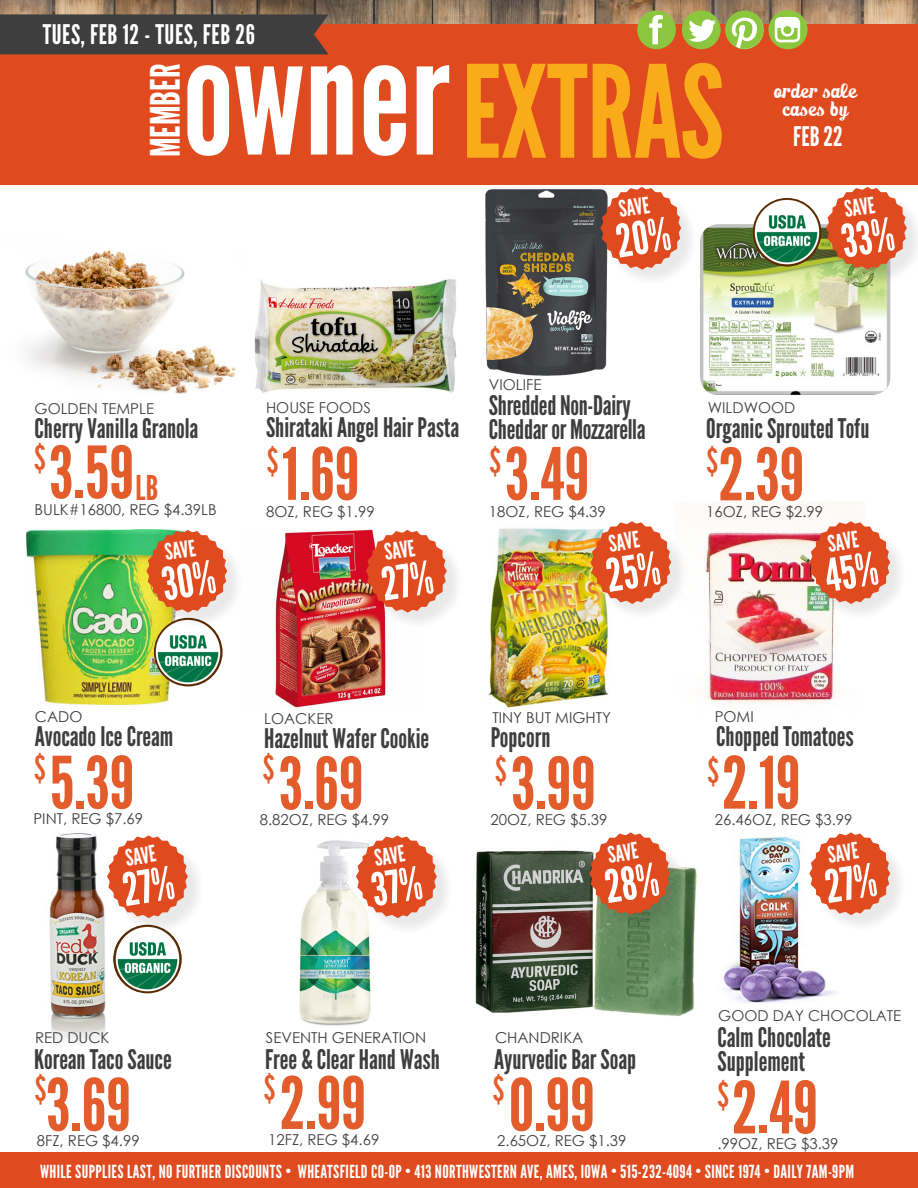
<style>
.page{position:relative;width:918px;height:1188px;background:#fff}
.page>*{position:absolute;margin:0;border:0;box-sizing:border-box;transform-origin:0 0}
.t1{font:160.95px "League Gothic";color:#fff}
.t2{font:127.8px "League Gothic";color:#faab1a}
.t3{font:72px "League Gothic";color:#e35d2c}
.t4{font:40.5px "League Gothic";color:#fff}
.t5{font:34.2px "League Gothic";color:#e35d2c}
.t6{font:27px "League Gothic";color:#3e3e3f}
.t7{font:27px "League Gothic";letter-spacing:.02em;color:#fff}
.t8{font:22.65px "League Gothic";color:#fff}
.t9{font:19.5px "Marmellata Jar 01";letter-spacing:.02em;color:#fff}
.t10{font:18px "League Gothic";letter-spacing:.02em;color:#fff}
.t11{font:15px "Century Gothic";color:#414042}
.t12{font:15px "Century Gothic";color:#3e3e3f}
</style>
<div class="page">
<img style="left:723px;top:836px;width:113px;height:167px">
<img style="left:475px;top:850px;width:222px;height:167px">
<img style="left:299px;top:840px;width:72px;height:186px">
<img style="left:49px;top:833px;width:117px;height:209px">
<img style="left:704px;top:502px;width:161px;height:206px">
<img style="left:488px;top:528px;width:121px;height:180px">
<img style="left:700px;top:224px;width:190px;height:171px">
<img style="left:254px;top:279px;width:203px;height:114px">
<img style="left:25px;top:250px;width:212px;height:144px">
<img style="left:0;top:0;width:802px;height:24px">
<img style="left:802px;top:0;width:116px;height:24px">
<div style="left:0;top:24px;width:918px;height:161px;background:#e04a1f"></div>
<div style="left:0;top:1153px;width:918px;height:35px;background:#e04a1f"></div>
<div style="left:0;top:14px;width:329px;height:40px;background:#3e3e3f"></div>
<svg style="left:725px;top:10px;width:39px;height:39px"></svg>
<svg style="left:768px;top:10px;width:40px;height:39px"></svg>
<div style="left:775px;top:17px;width:25px;height:25px;border:3px solid #fff;border-radius:5px"></div>
<svg style="left:776px;top:18px;width:23px;height:10px"></svg>
<div style="left:782px;top:25px;width:11px;height:10px;background:#8bc63e;border-radius:50%"></div>
<div style="left:781px;top:23px;width:13px;height:14px;border:3px solid #fff;border-radius:50%"></div>
<svg style="left:726px;top:11px;width:37px;height:38px"></svg>
<div style="left:682px;top:10px;width:39px;height:39px;background:#8bc63e;border-radius:50%"></div>
<div style="left:637px;top:10px;width:39px;height:39px;background:#8bc63e;border-radius:50%"></div>
<svg style="left:689px;top:19px;width:27px;height:23px"></svg>
<svg style="left:649px;top:15px;width:14px;height:29px"></svg>
<img style="left:753px;top:198px;width:68px;height:69px;border-radius:34px">
<div style="left:359px;top:839px;width:96px;height:97px;background:#231f20;opacity:.1"></div>
<div style="left:110px;top:839px;width:96px;height:97px;background:#231f20;opacity:.1"></div>
<div style="left:592px;top:836px;width:96px;height:97px;background:#231f20;opacity:.1"></div>
<div style="left:812px;top:836px;width:96px;height:97px;background:#231f20;opacity:.1"></div>
<div style="left:593px;top:524px;width:96px;height:98px;background:#231f20;opacity:.1"></div>
<div style="left:812px;top:524px;width:96px;height:98px;background:#231f20;opacity:.1"></div>
<div style="left:829px;top:190px;width:89px;height:98px;background:#231f20;opacity:.1"></div>
<img style="left:486px;top:189px;width:121px;height:186px">
<img style="left:25px;top:530px;width:168px;height:175px">
<img style="left:275px;top:529px;width:111px;height:179px">
<img style="left:154px;top:618px;width:69px;height:68px;border-radius:34px">
<img style="left:113px;top:925px;width:69px;height:68px;border-radius:34px">
<div style="left:149px;top:533px;width:96px;height:98px;background:#231f20;opacity:.1"></div>
<div style="left:369px;top:533px;width:96px;height:98px;background:#231f20;opacity:.1"></div>
<div style="left:603px;top:190px;width:96px;height:98px;background:#231f20;opacity:.1"></div>
<svg style="left:356px;top:835px;width:81px;height:83px"></svg>
<svg style="left:107px;top:835px;width:81px;height:83px"></svg>
<svg style="left:589px;top:832px;width:81px;height:83px;background:#d36844"></svg>
<svg style="left:809px;top:832px;width:81px;height:83px"></svg>
<img style="left:590px;top:521px;width:81px;height:83px">
<svg style="left:809px;top:521px;width:81px;height:83px;background:#df714f"></svg>
<svg style="left:826px;top:187px;width:81px;height:83px;background:#dd714a"></svg>
<svg style="left:146px;top:530px;width:81px;height:83px;background:#d87241"></svg>
<svg style="left:366px;top:530px;width:81px;height:83px;background:#e16445"></svg>
<svg style="left:600px;top:187px;width:81px;height:83px;background:#da6c4c"></svg>
<p class="t7" style="left:43px;top:18px;width:214px">TUES, FEB 12 - TUES, FEB 26</p>
<p class="t4" style="left:141px;top:157px;width:95px;rotate:-90deg">MEMBER</p>
<p class="t1" style="left:182px;top:1px;width:269px">owner</p>
<p class="t2" style="left:462px;top:36px;width:264px">EXTRAS</p>
<p class="t8" style="left:617px;top:196px;width:32px;rotate:-9deg">SAVE</p>
<p class="t9" style="left:774px;top:80px;width:85px">order sale</p>
<p class="t9" style="left:783px;top:98px;width:67px">cases by</p>
<p class="t7" style="left:793px;top:120px;width:51px">FEB 22</p>
<p class="t8" style="left:842px;top:196px;width:32px;rotate:-9deg">SAVE</p>
<p class="t11" style="left:489px;top:374px;width:54px">VIOLIFE</p>
<p class="t6" style="left:489px;top:389px;width:143px">Shredded Non-Dairy</p>
<p class="t11" style="left:35px;top:398px;width:121px">GOLDEN TEMPLE</p>
<p class="t11" style="left:266px;top:397px;width:106px">HOUSE FOODS</p>
<p class="t11" style="left:708px;top:397px;width:89px">WILDWOOD</p>
<p class="t6" style="left:35px;top:413px;width:165px">Cherry Vanilla Granola</p>
<p class="t6" style="left:266px;top:412px;width:195px">Shirataki Angel Hair Pasta</p>
<p class="t6" style="left:489px;top:413px;width:158px">Cheddar or Mozzarella</p>
<p class="t6" style="left:706px;top:412px;width:165px">Organic Sprouted Tofu</p>
<p class="t5" style="left:34px;top:437px;width:13px">$</p>
<p class="t5" style="left:267px;top:440px;width:13px">$</p>
<p class="t5" style="left:490px;top:440px;width:13px">$</p>
<p class="t5" style="left:707px;top:441px;width:13px">$</p>
<p class="t5" style="left:136px;top:467px;width:24px">LB</p>
<p class="t3" style="left:49px;top:430px;width:86px">3.59</p>
<p class="t3" style="left:282px;top:431px;width:79px">1.69</p>
<p class="t3" style="left:505px;top:431px;width:86px">3.49</p>
<p class="t3" style="left:718px;top:432px;width:87px">2.39</p>
<p class="t11" style="left:35px;top:500px;width:184px">BULK#16800, REG $4.39LB</p>
<p class="t11" style="left:266px;top:501px;width:110px">8OZ, REG $1.99</p>
<p class="t11" style="left:489px;top:501px;width:118px">18OZ, REG $4.39</p>
<p class="t11" style="left:706px;top:502px;width:118px">16OZ, REG $2.99</p>
<p class="t8" style="left:163px;top:539px;width:32px;rotate:-9deg">SAVE</p>
<p class="t8" style="left:382px;top:539px;width:32px;rotate:-9deg">SAVE</p>
<p class="t8" style="left:607px;top:531px;width:32px;rotate:-9deg">SAVE</p>
<p class="t8" style="left:826px;top:531px;width:32px;rotate:-9deg">SAVE</p>
<p class="t12" style="left:35px;top:706px;width:49px">CADO</p>
<p class="t11" style="left:492px;top:707px;width:120px">TINY BUT MIGHTY</p>
<p class="t11" style="left:715px;top:706px;width:41px">POMI</p>
<p class="t6" style="left:716px;top:721px;width:139px">Chopped Tomatoes</p>
<p class="t11" style="left:264px;top:708px;width:71px">LOACKER</p>
<p class="t6" style="left:35px;top:720px;width:140px">Avocado Ice Cream</p>
<p class="t6" style="left:491px;top:721px;width:61px">Popcorn</p>
<p class="t6" style="left:264px;top:723px;width:166px">Hazelnut Wafer Cookie</p>
<p class="t5" style="left:34px;top:747px;width:13px">$</p>
<p class="t5" style="left:263px;top:747px;width:13px">$</p>
<p class="t5" style="left:495px;top:750px;width:13px">$</p>
<p class="t5" style="left:707px;top:751px;width:13px">$</p>
<p class="t3" style="left:49px;top:740px;width:86px">5.39</p>
<p class="t3" style="left:511px;top:741px;width:86px">3.99</p>
<p class="t3" style="left:279px;top:741px;width:86px">3.69</p>
<p class="t3" style="left:722px;top:740px;width:80px">2.19</p>
<p class="t11" style="left:33px;top:808px;width:111px">PINT, REG $7.69</p>
<p class="t11" style="left:260px;top:809px;width:131px">8.82OZ, REG $4.99</p>
<p class="t11" style="left:491px;top:809px;width:118px">20OZ, REG $5.39</p>
<p class="t11" style="left:715px;top:809px;width:139px">26.46OZ, REG $3.99</p>
<p class="t8" style="left:124px;top:845px;width:32px;rotate:-9deg">SAVE</p>
<p class="t8" style="left:606px;top:842px;width:32px;rotate:-9deg">SAVE</p>
<p class="t8" style="left:826px;top:842px;width:32px;rotate:-9deg">SAVE</p>
<p class="t8" style="left:373px;top:845px;width:32px;rotate:-9deg">SAVE</p>
<p class="t11" style="left:718px;top:1005px;width:184px">GOOD DAY CHOCOLATE</p>
<p class="t11" style="left:35px;top:1027px;width:76px">RED DUCK</p>
<p class="t12" style="left:266px;top:1027px;width:162px">SEVENTH GENERATION</p>
<p class="t3" style="left:280px;top:1060px;width:88px">2.99</p>
<p class="t12" style="left:495px;top:1027px;width:90px">CHANDRIKA</p>
<p class="t6" style="left:34px;top:1043px;width:139px">Korean Taco Sauce</p>
<p class="t6" style="left:265px;top:1043px;width:176px">Free &amp; Clear Hand Wash</p>
<p class="t5" style="left:264px;top:1067px;width:13px">$</p>
<p class="t6" style="left:494px;top:1043px;width:143px">Ayurvedic Bar Soap</p>
<p class="t5" style="left:35px;top:1069px;width:13px">$</p>
<p class="t5" style="left:493px;top:1069px;width:13px">$</p>
<p class="t3" style="left:46px;top:1062px;width:86px">3.69</p>
<p class="t3" style="left:509px;top:1062px;width:88px">0.99</p>
<p class="t11" style="left:268px;top:1129px;width:113px">12FZ, REG $4.69</p>
<p class="t11" style="left:37px;top:1130px;width:104px">8FZ, REG $4.99</p>
<p class="t11" style="left:497px;top:1130px;width:131px">2.65OZ, REG $1.39</p>
<p class="t6" style="left:717px;top:1021px;width:115px">Calm Chocolate</p>
<p class="t6" style="left:717px;top:1045px;width:89px">Supplement</p>
<p class="t5" style="left:717px;top:1075px;width:13px">$</p>
<p class="t3" style="left:732px;top:1065px;width:87px">2.49</p>
<p class="t11" style="left:717px;top:1133px;width:123px">.99OZ, REG $3.39</p>
<p class="t10" style="left:40px;top:1161px;width:816px">WHILE SUPPLIES LAST, NO FURTHER DISCOUNTS • WHEATSFIELD CO-OP • 413 NORTHWESTERN AVE, AMES, IOWA • 515-232-4094 • SINCE 1974 • DAILY 7AM-9PM</p>
</div>
